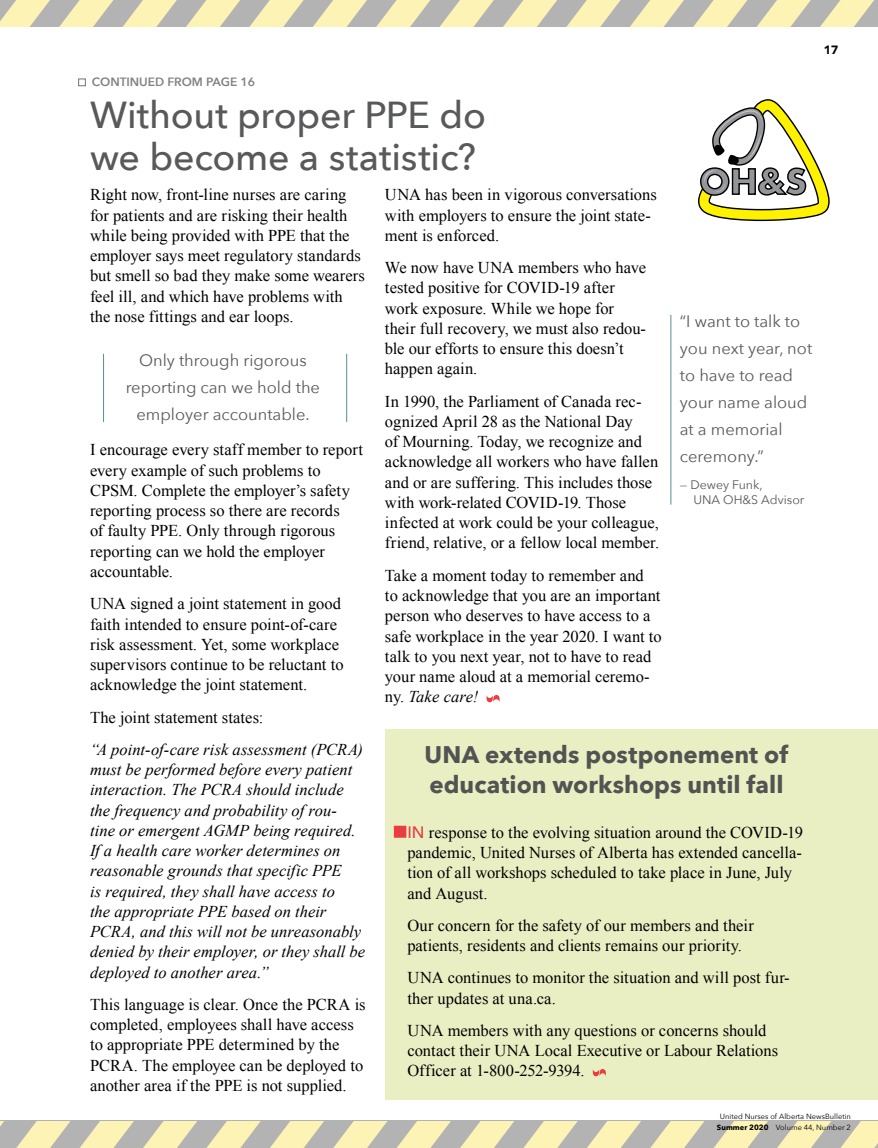
<style>
.page{position:relative;width:878px;height:1148px;background:#fff}
.page>*{position:absolute;margin:0;border:0;box-sizing:border-box;transform-origin:0 0}
.t1{font:500 37.5px/42px "Avenir Next";letter-spacing:-.005em;color:#58595b}
.t2{font:700 24px/30px "Avenir Next";color:#515452}
.Body{font:16.5px/20.2px "Times New Roman";color:#000}
.Body-2{font:italic 16.5px/20.2px "Times New Roman";color:#000}
.start{font:16.5px/20.2px "Times New Roman";color:#000}
.pull_out_-_right{font:16.5px/27px "Avenir Next";color:#58595b}
.pull_out_-_center{font:16.5px/27px "Avenir Next";color:#58595b;text-align:center}
.pull_out_-_right-2{font:12.3px/15px "Avenir Next";color:#58595b}
.t3{font:600 12px "Avenir Next";color:#808285}
.t4{font:900 12px "Avenir";color:#000}
.t5{font:7.5px/10.5px "Avenir Next";color:#000;text-align:center}
.s1{font-style:italic}
.s2{font-family:"Avenir Next";font-weight:500;color:#e93d42}
.s3{font-weight:700}
</style>
<div class="page">
<svg style="left:0;top:1120px;width:878px;height:28px;background:#d8d3b4"></svg>
<svg style="left:0;top:0;width:878px;height:27px;background:#dad5b4"></svg>
<svg style="left:698px;top:99px;width:131px;height:122px"></svg>
<div style="left:385px;top:729px;width:493px;height:371px;background:#eaefc3"></div>
<svg style="left:486px;top:695px;width:13px;height:7px"></svg>
<div style="left:394px;top:825px;width:12px;height:12px;background:#e93d42"></div>
<svg style="left:592px;top:1069px;width:13px;height:7px"></svg>
<div style="left:78px;top:78px;width:8px;height:8px;border:1px solid #808285"></div>
<hr style="left:103px;top:354px;width:1px;height:68px;background:#578b9a">
<hr style="left:346px;top:354px;width:1px;height:68px;background:#578b9a">
<hr style="left:670px;top:315px;width:1px;height:189px;background:#578b9a">
<p class="t3" style="left:92px;top:72px;width:165px">CONTINUED FROM PAGE 16</p>
<h2 class="t1" style="left:90px;top:92px;width:397px">Without proper PPE do we become a statistic?</h2>
<p class="Body" style="left:90px;top:184px;width:276px">Right now, front-line nurses are caring for patients and are risking their health while being provided with PPE that the employer says meet regulatory standards but smell so bad they make some wearers feel ill, and which have problems with the nose fittings and ear loops.</p>
<p class="Body" style="left:385px;top:184px;width:273px">UNA has been in vigorous conversations with employers to ensure the joint state&shy;ment is enforced.</p>
<p class="Body" style="left:385px;top:257px;width:263px">We now have UNA members who have tested positive for COVID-19 after work exposure. While we hope for their full recovery, we must also redou&shy;ble our efforts to ensure this doesn’t happen again.</p>
<p class="Body" style="left:385px;top:391px;width:276px">In 1990, the Parliament of Canada rec&shy;ognized April 28 as the National Day<br>of Mourning. Today, we recognize and acknowledge all workers who have fallen and or are suffering. This includes those with work-related COVID-19. Those infected at work could be your colleague, friend, relative, or a fellow local member.</p>
<p class="Body" style="left:385px;top:565px;width:278px">Take a moment today to remember and<br>to acknowledge that you are an important person who deserves to have access to a safe workplace in the year 2020. I want to talk to you next year, not to have to read your name aloud at a memorial ceremo&shy;ny. <span class="s1">Take care!</span></p>
<p class="t2" style="left:424px;top:739px;width:365px">UNA extends postponement of education workshops until fall</p>
<p class="start" style="left:407px;top:821px;width:397px"><span class="s2">IN</span> response to the evolving situation around the COVID-19 pandemic, United Nurses of Alberta has extended cancella&shy;tion of all workshops scheduled to take place in June, July and August.</p>
<p class="Body" style="left:407px;top:914px;width:348px">Our concern for the safety of our members and their patients, residents and clients remains our priority.</p>
<p class="Body" style="left:407px;top:967px;width:384px">UNA continues to monitor the situation and will post fur&shy;ther updates at una.ca.</p>
<p class="Body" style="left:407px;top:1019px;width:372px">UNA members with any questions or concerns should contact their UNA Local Executive or Labour Relations<br>Officer at 1-800-252-9394.</p>
<p class="pull_out_-_right" style="left:680px;top:307px;width:134px">“I want to talk to you next year, not to have to read your name aloud at a memorial ceremony.”</p>
<p class="pull_out_-_right-2" style="left:693px;top:477px;width:112px;text-indent:-14px">— Dewey Funk,<br>UNA OH&amp;S Advisor</p>
<p class="pull_out_-_center" style="left:126px;top:346px;width:196px">Only through rigorous reporting can we hold the employer accountable.</p>
<p class="Body" style="left:90px;top:439px;width:274px">I encourage every staff member to report every example of such problems to CPSM. Complete the employer’s safety reporting process so there are records<br>of faulty PPE. Only through rigorous reporting can we hold the employer accountable.</p>
<p class="Body" style="left:90px;top:593px;width:255px">UNA signed a joint statement in good faith intended to ensure point-of-care risk assessment. Yet, some workplace supervisors continue to be reluctant to acknowledge the joint statement.</p>
<p class="Body" style="left:90px;top:706px;width:175px">The joint statement states:</p>
<p class="Body-2" style="left:90px;top:738px;width:277px">“A point-of-care risk assessment (PCRA) must be performed before every patient interaction. The PCRA should include the frequency and probability of rou&shy;tine or emergent AGMP being required.<br>If a health care worker determines on reasonable grounds that specific PPE<br>is required, they shall have access to<br>the appropriate PPE based on their PCRA, and this will not be unreasonably denied by their employer, or they shall be deployed to another area.”</p>
<p class="Body" style="left:90px;top:994px;width:277px">This language is clear. Once the PCRA is completed, employees shall have access to appropriate PPE determined by the PCRA. The employee can be deployed to another area if the PPE is not supplied.</p>
<p class="t4" style="left:824px;top:40px;width:16px">17</p>
<p class="t5" style="left:717px;top:1111px;width:135px">United Nurses of Alberta NewsBulletin<br><span class="s3">Summer 2020</span> Volume 44, Number 2</p>
</div>
